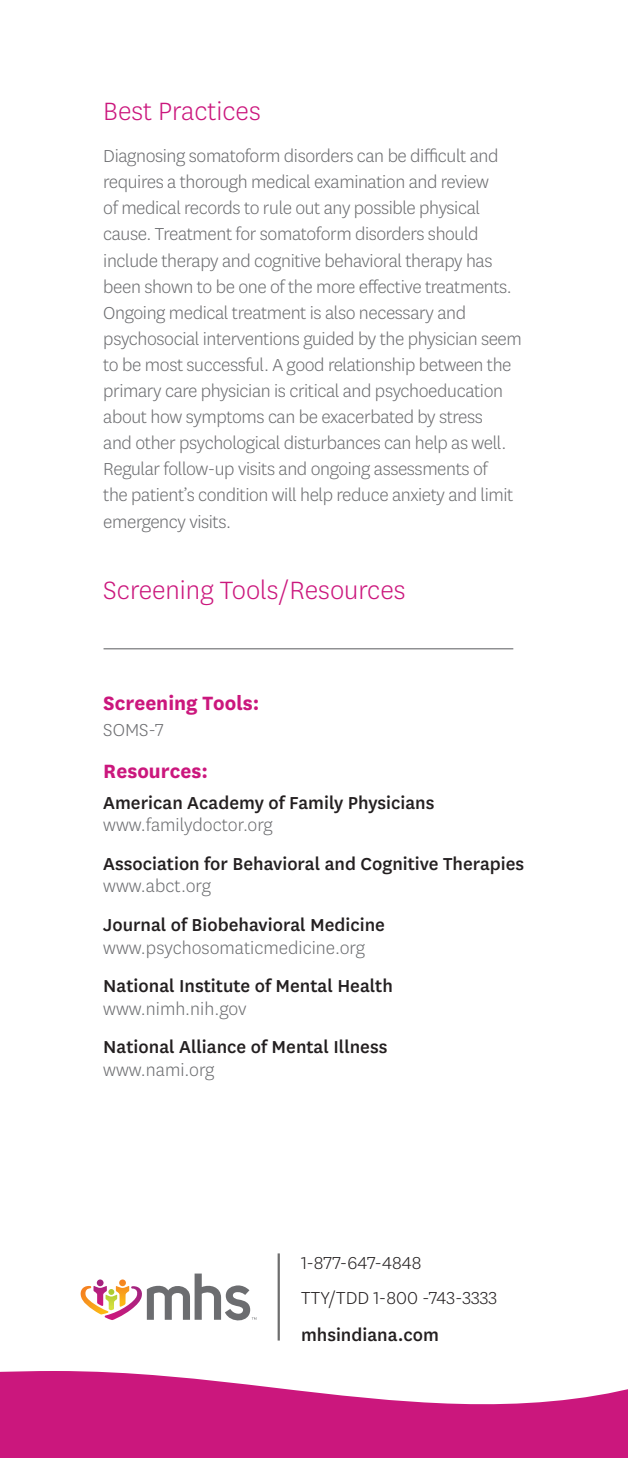
<style>
.page{position:relative;width:628px;height:1458px;background:#fff}
.page>*{position:absolute;margin:0;border:0;box-sizing:border-box;transform-origin:0 0}
.subhead{font:300 29.25px "Centene Sans";color:#cb177d}
.body_text{font:700 22.5px "Centene Sans";color:#cb177d}
.body_text-2{font:300 20.25px/26.1px "Centene Sans";letter-spacing:-.02em;color:#6c6d70}
.body_text-3{font:500 20.25px/22.5px "Centene Sans";color:#231f20}
.subhead-2{font:300 20.25px/35.1px "Centene Sans";color:#231f20}
.subhead-3{font:500 20.25px "Centene Sans";color:#231f20}
.s1{font-weight:300;color:#6c6d70}
</style>
<div class="page">
<svg style="left:0;top:1371px;width:628px;height:87px;fill:#cb177d"></svg>
<hr style="left:104px;top:648px;width:409px;height:1px;background:#6c6d70">
<svg style="left:80px;top:1274px;width:176px;height:46px"></svg>
<hr style="left:278px;top:1253px;width:2px;height:88px;background:#6e6e6e">
<p class="subhead" style="left:103px;top:93px;width:159px">Best Practices</p>
<p class="body_text-2" style="left:103px;top:142px;width:420px">Diagnosing somatoform disorders can be difficult and requires a thorough medical examination and review<br>of medical records to rule out any possible physical cause. Treatment for somatoform disorders should include therapy and cognitive behavioral therapy has been shown to be one of the more effective treatments.<br>Ongoing medical treatment is also necessary and psychosocial interventions guided by the physician seem to be most successful. A good relationship between the primary care physician is critical and psychoeducation about how symptoms can be exacerbated by stress<br>and other psychological disturbances can help as well.<br>Regular follow-up visits and ongoing assessments of<br>the patient’s condition will help reduce anxiety and limit emergency visits.</p>
<p class="subhead" style="left:103px;top:572px;width:304px">Screening Tools/Resources</p>
<p class="body_text" style="left:103px;top:687px;width:158px">Screening Tools:</p>
<p class="body_text-2" style="left:103px;top:716px;width:62px">SOMS-7</p>
<p class="body_text" style="left:103px;top:755px;width:106px">Resources:</p>
<p class="body_text-3" style="left:103px;top:790px;width:333px">American Academy of Family Physicians <span class="s1">www.familydoctor.org</span></p>
<p class="body_text-3" style="left:103px;top:851px;width:422px">Association for Behavioral and Cognitive Therapies <span class="s1">www.abct.org</span></p>
<p class="body_text-3" style="left:103px;top:912px;width:283px">Journal of Biobehavioral Medicine <span class="s1">www.psychosomaticmedicine.org</span></p>
<p class="body_text-3" style="left:103px;top:974px;width:291px">National Institute of Mental Health <span class="s1">www.nimh.nih.gov</span></p>
<p class="body_text-3" style="left:103px;top:1035px;width:285px">National Alliance of Mental Illness <span class="s1">www.nami.org</span></p>
<p class="subhead-2" style="left:301px;top:1244px;width:198px">1-877-647-4848<br>TTY/TDD 1-800 -743-3333</p>
<p class="subhead-3" style="left:301px;top:1321px;width:139px">mhsindiana.com</p>
</div>
